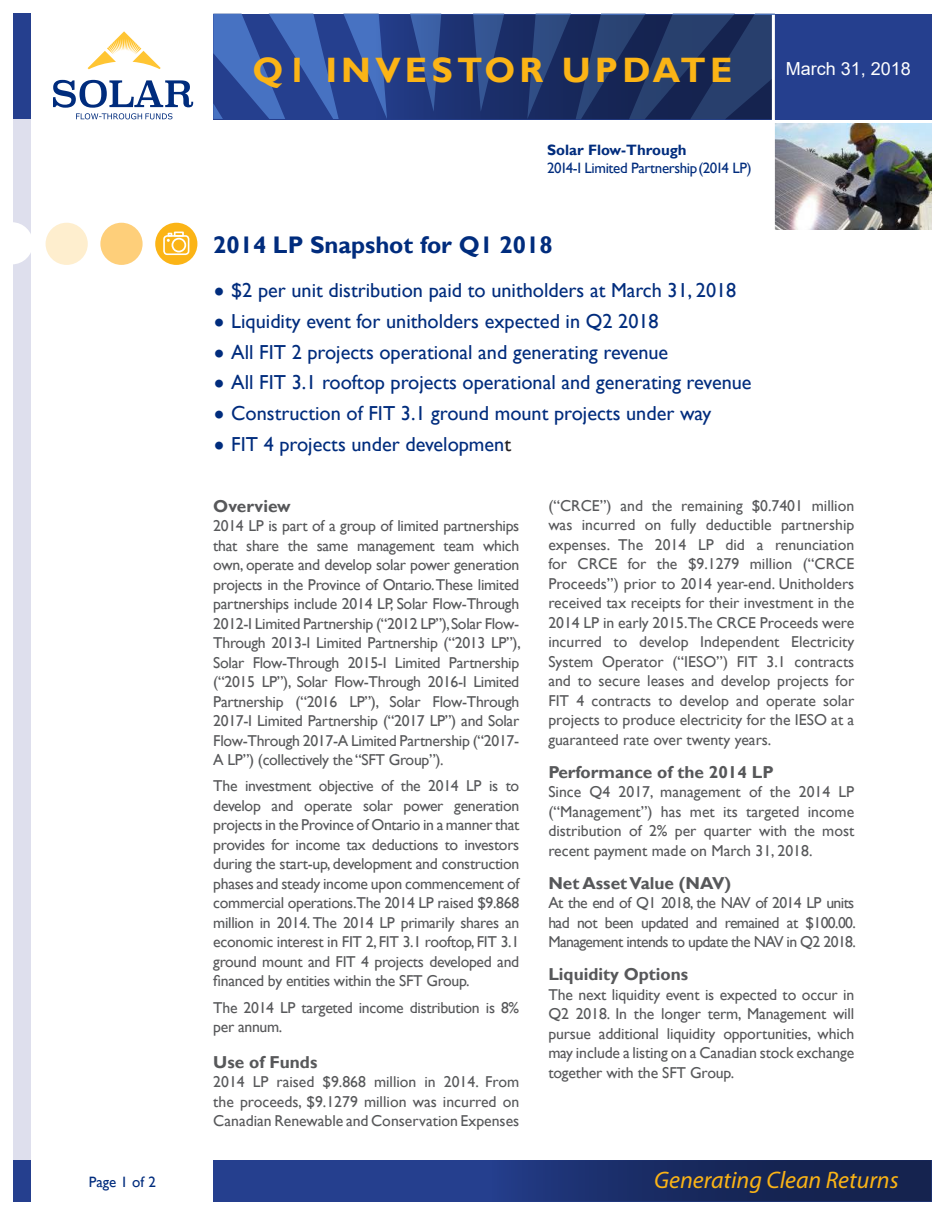
<style>
.page{position:relative;width:945px;height:1215px;background:#fff}
.page>*{position:absolute;margin:0;border:0;box-sizing:border-box;transform-origin:0 0}
.t1{font:700 35.25px "Gill Sans";letter-spacing:.12em;color:#fbb416}
.t2{font:700 24px "Gill Sans";color:#002c7d}
.t3{font:italic 24px "Myriad Pro";color:#fbb416}
.t4{font:20.25px "Gill Sans";color:#002c7d}
.t5{font:18px "Arial";color:#fff}
.t6{font:700 17.25px "Gill Sans";color:#57585a}
.t7{font:15.75px/19.5px "Gill Sans";letter-spacing:-.02em;color:#57585a;text-align:justify}
.t8{font:15px "Gill Sans";letter-spacing:-.025em;color:#002c7d}
.t9{font:700 15px "Gill Sans";color:#002c7d}
.s1{font-weight:800;font-size:24px}
.s2{color:#231f20}
</style>
<div class="page">
<div style="left:14px;top:119px;width:18px;height:1041px;background:#dedfed"></div>
<div style="left:213px;top:1160px;width:719px;height:42px;background:#253f8e"></div>
<div style="left:213px;top:14px;width:719px;height:106px;background:#253f8e"></div>
<svg style="left:518px;top:1160px;width:414px;height:42px;background:#18295e"></svg>
<svg style="left:213px;top:14px;width:562px;height:105px"></svg>
<img style="left:775px;top:123px;width:157px;height:107px">
<div style="left:14px;top:14px;width:18px;height:105px;background:#253f8e"></div>
<div style="left:14px;top:1160px;width:18px;height:42px;background:#253f8e"></div>
<hr style="left:772px;top:15px;width:3px;height:236px;background:#fff">
<div style="left:155px;top:223px;width:42px;height:42px;background:#fbb416;border-radius:50%"></div>
<div style="left:100px;top:223px;width:43px;height:42px;background:#fecf7a;border-radius:50%"></div>
<div style="left:46px;top:223px;width:42px;height:42px;background:#feeece;border-radius:50%"></div>
<div style="left:163px;top:235px;width:26px;height:20px;border:2px solid #fff;border-radius:3px"></div>
<div style="left:172px;top:238px;width:14px;height:14px;border:2px solid #fff;border-radius:50%"></div>
<svg style="left:167px;top:231px;width:18px;height:11px"></svg>
<svg style="left:14px;top:222px;width:18px;height:42px"></svg>
<svg style="left:88px;top:31px;width:73px;height:38px"></svg>
<svg style="left:53px;top:80px;width:140px;height:39px"></svg>
<p class="t8" style="left:89px;top:1174px;width:69px">Page 1 of 2</p>
<h1 class="t1" style="left:252px;top:49px;width:482px">Q1 INVESTOR UPDATE</h1>
<p class="t5" style="left:786px;top:56px;width:127px">March 31, 2018</p>
<p class="t9" style="left:547px;top:141px;width:141px">Solar Flow-Through</p>
<p class="t8" style="left:547px;top:159px;width:206px">2014-I Limited Partnership (2014 LP)</p>
<h2 class="t2" style="left:213px;top:231px;width:341px">2014 LP Snapshot for Q1 2018</h2>
<p class="t4" style="left:213px;top:279px;width:525px"><span class="s1">•</span> $2 per unit distribution paid to unitholders at March 31, 2018</p>
<p class="t4" style="left:213px;top:310px;width:447px"><span class="s1">•</span> Liquidity event for unitholders expected in Q2 2018</p>
<p class="t4" style="left:213px;top:341px;width:457px"><span class="s1">•</span> All FIT 2 projects operational and generating revenue</p>
<p class="t4" style="left:213px;top:370px;width:540px"><span class="s1">•</span> All FIT 3.1 rooftop projects operational and generating revenue</p>
<p class="t4" style="left:213px;top:401px;width:499px"><span class="s1">•</span> Construction of FIT 3.1 ground mount projects under way</p>
<p class="t4" style="left:213px;top:432px;width:299px"><span class="s1">•</span> FIT 4 projects under developmen<span class="s2">t</span></p>
<p class="t6" style="left:213px;top:496px;width:79px">Overview</p>
<p class="t7" style="left:213px;top:516px;width:309px">2014 LP is part of a group of limited partnerships that share the same management team which own, operate and develop solar power generation projects in the Province of Ontario. These limited partnerships include 2014 LP, Solar Flow-Through 2012-I Limited Partnership (“2012 LP”), Solar Flow-Through 2013-I Limited Partnership (“2013 LP”), Solar Flow-Through 2015-I Limited Partnership (“2015 LP”), Solar Flow-Through 2016-I Limited Partnership (“2016 LP”), Solar Flow-Through 2017-I Limited Partnership (“2017 LP”) and Solar Flow-Through 2017-A Limited Partnership (“2017- A LP”) (collectively the “SFT Group”).</p>
<p class="t7" style="left:213px;top:777px;width:308px">The investment objective of the 2014 LP is to develop and operate solar power generation projects in the Province of Ontario in a manner that provides for income tax deductions to investors during the start-up, development and construction phases and steady income upon commencement of commercial operations.The 2014 LP raised $9.868 million in 2014. The 2014 LP primarily shares an economic interest in FIT 2, FIT 3.1 rooftop, FIT 3.1 ground mount and FIT 4 projects developed and financed by entities within the SFT Group.</p>
<p class="t7" style="left:213px;top:998px;width:308px">The 2014 LP targeted income distribution is 8% per annum.</p>
<p class="t6" style="left:213px;top:1052px;width:106px">Use of Funds</p>
<p class="t7" style="left:213px;top:1073px;width:308px">2014 LP raised $9.868 million in 2014. From the proceeds, $9.1279 million was incurred on Canadian Renewable and Conservation Expenses</p>
<p class="t7" style="left:548px;top:496px;width:308px">(“CRCE”) and the remaining $0.7401 million was incurred on fully deductible partnership expenses. The 2014 LP did a renunciation for CRCE for the $9.1279 million (“CRCE Proceeds”) prior to 2014 year-end. Unitholders received tax receipts for their investment in the 2014 LP in early 2015.The CRCE Proceeds were incurred to develop Independent Electricity System Operator (“IESO”) FIT 3.1 contracts and to secure leases and develop projects for FIT 4 contracts to develop and operate solar projects to produce electricity for the IESO at a guaranteed rate over twenty years.</p>
<p class="t6" style="left:548px;top:761px;width:227px">Performance of the 2014 LP</p>
<p class="t7" style="left:548px;top:782px;width:308px">Since Q4 2017, management of the 2014 LP (“Management”) has met its targeted income distribution of 2% per quarter with the most recent payment made on March 31, 2018.</p>
<p class="t6" style="left:548px;top:872px;width:184px">Net Asset Value (NAV)</p>
<p class="t7" style="left:548px;top:893px;width:309px">At the end of Q1 2018, the NAV of 2014 LP units had not been updated and remained at $100.00.<br>Management intends to update the NAV in Q2 2018.</p>
<p class="t6" style="left:548px;top:964px;width:141px">Liquidity Options</p>
<p class="t7" style="left:548px;top:985px;width:308px">The next liquidity event is expected to occur in Q2 2018. In the longer term, Management will pursue additional liquidity opportunities, which may include a listing on a Canadian stock exchange together with the SFT Group.</p>
<h2 class="t3" style="left:654px;top:1167px;width:246px">Generating Clean Returns</h2>
</div>
